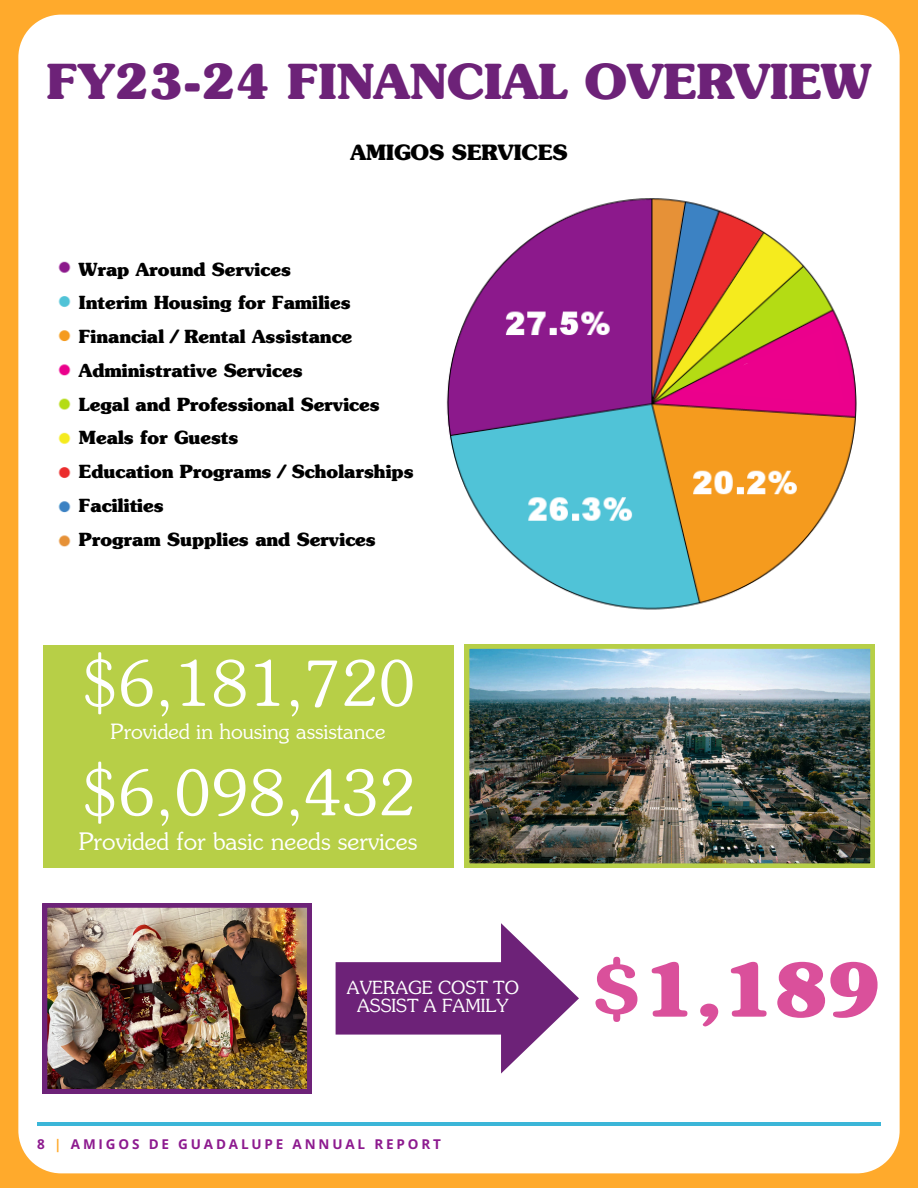
<style>
.page{position:relative;width:918px;height:1188px;background:#ffaa2c}
.page>*{position:absolute;margin:0;border:0;box-sizing:border-box;transform-origin:0 0}
.t1{font:700 73.35px "Souvenir Std";color:#da509b}
.t2{font:300 61.95px "Souvenir Std";color:#fff}
.t3{font:700 48px "Souvenir Std";color:#6d2278}
.t4{font:300 24px "Souvenir Std";color:#fff}
.t5{font:300 21px "Souvenir Std";color:#fff}
.t6{font:700 21px "Souvenir Std";color:#000}
.t7{font:700 18px "Souvenir Std";color:#000}
.t8{font:300 18px/18px "Souvenir Std";color:#fff;text-align:center}
.t9{font:700 13.5px "Open Sans";letter-spacing:.21em;color:#8d1a8f}
.s1{color:#ffaa2c}
</style>
<div class="page">
<div style="left:18px;top:15px;width:882px;height:1158px;background:#fff"></div>
<hr style="left:37px;top:1123px;width:844px;height:3px;background:#3bb6d8">
<svg style="left:336px;top:923px;width:243px;height:151px"></svg>
<img style="left:43px;top:903px;width:269px;height:190px">
<img style="left:465px;top:644px;width:409px;height:224px">
<div style="left:43px;top:645px;width:410px;height:222px;background:#b7cf47"></div>
<img style="left:424px;top:179px;width:451px;height:454px">
<svg style="left:686px;top:325px;width:159px;height:79px"></svg>
<img style="left:37px;top:246px;width:36px;height:311px">
<p class="t3" style="left:47px;top:62px;width:825px">FY23-24 FINANCIAL OVERVIEW</p>
<p class="t6" style="left:350px;top:144px;width:219px">AMIGOS SERVICES</p>
<p class="t7" style="left:79px;top:262px;width:214px">Wrap Around Services</p>
<p class="t7" style="left:79px;top:296px;width:273px">Interim Housing for Families</p>
<p class="t7" style="left:79px;top:330px;width:275px">Financial / Rental Assistance</p>
<h2 class="t7" style="left:79px;top:363px;width:225px">Administrative Services</h2>
<h6 class="t7" style="left:79px;top:397px;width:302px">Legal and Professional Services</h6>
<h2 class="t7" style="left:79px;top:431px;width:161px">Meals for Guests</h2>
<h4 class="t7" style="left:79px;top:465px;width:336px">Education Programs / Scholarships</h4>
<p class="t7" style="left:79px;top:498px;width:86px">Facilities</p>
<p class="t7" style="left:79px;top:532px;width:298px">Program Supplies and Services</p>
<p class="t2" style="left:81px;top:659px;width:336px">$6,181,720</p>
<p class="t5" style="left:111px;top:723px;width:276px">Provided in housing assistance</p>
<p class="t2" style="left:81px;top:768px;width:336px">$6,098,432</p>
<p class="t4" style="left:79px;top:832px;width:340px">Provided for basic needs services</p>
<h3 class="t8" style="left:347px;top:980px;width:174px">AVERAGE COST TO<br>ASSIST A FAMILY</h3>
<p class="t9" style="left:37px;top:1134px;width:405px">8 <span class="s1">|</span> AMIGOS DE GUADALUPE ANNUAL REPORT</p>
<h5 class="t1" style="left:590px;top:961px;width:292px">$1,189</h5>
</div>
